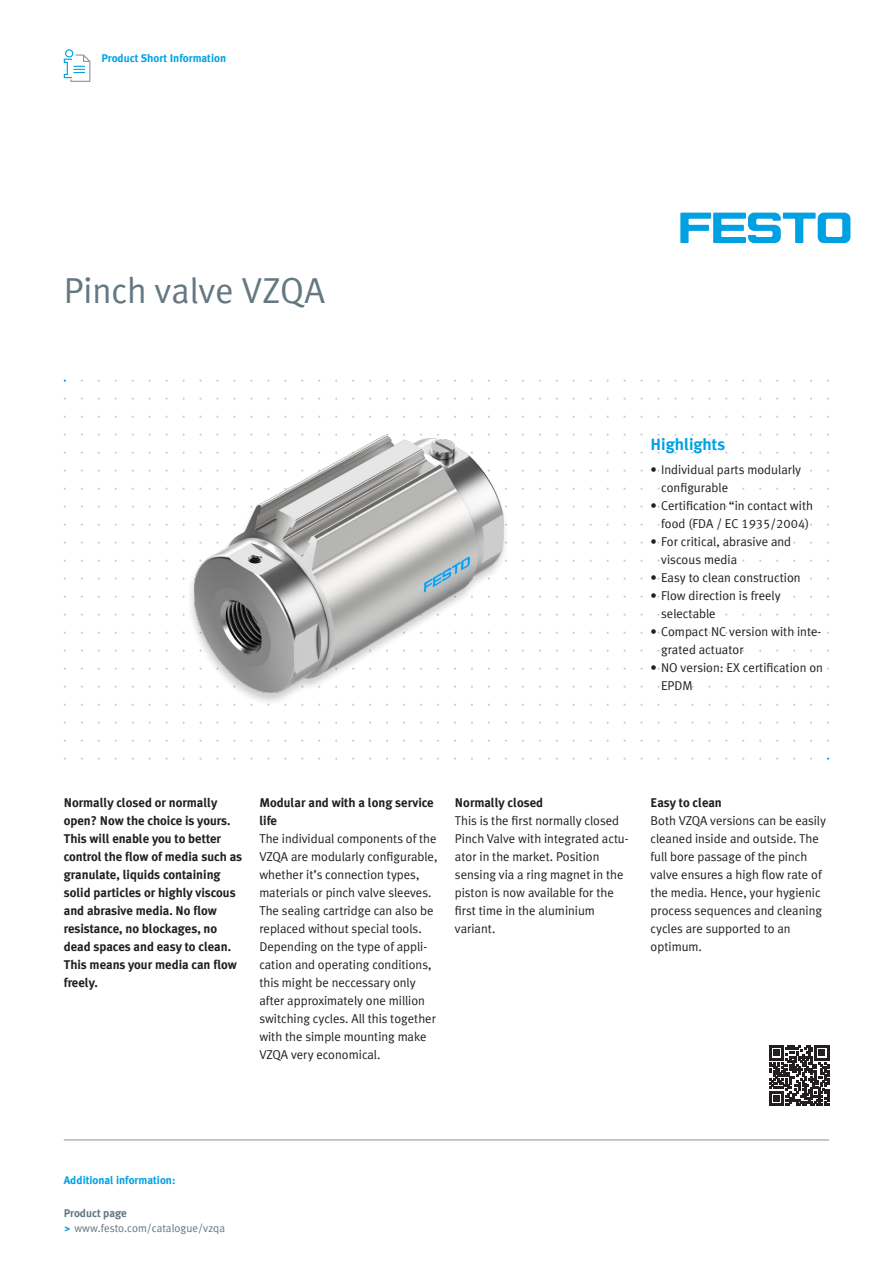
<style>
.page{position:relative;width:893px;height:1263px;background:#fff}
.page>*{position:absolute;margin:0;border:0;box-sizing:border-box;transform-origin:0 0}
.t1{font:36px "Festo";color:#647882}
.t2{font:700 16.5px "Festo";color:#00a1e3}
.t3{font:12.75px/18px "Festo";color:#231f20}
.t4{font:700 12.75px/18px "Festo";color:#231f20}
.t5{font:700 11.25px "Festo";color:#00a1e3}
.t6{font:11.25px/15px "Festo";color:#647882}
.s1{font-weight:700}
.s2{font-weight:700;color:#00a1e3}
</style>
<div class="page">
<hr style="left:64px;top:1140px;width:765px;height:1px;background:#83969f">
<div style="left:65px;top:49px;width:8px;height:9px;border:1px solid #00a1e3;border-radius:50%"></div>
<svg style="left:63px;top:53px;width:28px;height:29px"></svg>
<svg style="left:680px;top:213px;width:170px;height:30px"></svg>
<div style="left:187px;top:435px;width:322px;height:271px;background:#231f20;opacity:.22"></div>
<img style="left:194px;top:435px;width:309px;height:257px">
<svg style="left:769px;top:1046px;width:41px;height:59px"></svg>
<svg style="left:810px;top:1046px;width:19px;height:59px"></svg>
<p class="t5" style="left:101px;top:49px;width:126px">Product Short Information</p>
<h1 class="t1" style="left:64px;top:263px;width:263px">Pinch valve VZQA</h1>
<p class="t2" style="left:650px;top:432px;width:76px">Highlights</p>
<p class="t3" style="left:661px;top:459px;width:142px;text-indent:-11px">• Individual parts modularly configurable</p>
<p class="t3" style="left:650px;top:495px;width:164px;text-align:center">• Certification “in contact with food (FDA / EC 1935/2004)</p>
<p class="t3" style="left:661px;top:531px;width:132px;text-indent:-11px">• For critical, abrasive and viscous media</p>
<p class="t3" style="left:650px;top:567px;width:152px">• Easy to clean construction</p>
<p class="t3" style="left:661px;top:585px;width:121px;text-indent:-11px">• Flow direction is freely selectable</p>
<p class="t3" style="left:661px;top:621px;width:162px;text-indent:-11px">• Compact NC version with inte&shy;grated actuator</p>
<p class="t3" style="left:661px;top:657px;width:163px;text-indent:-11px">• NO version: EX certification on<br>EPDM</p>
<p class="t4" style="left:64px;top:792px;width:180px">Normally closed or normally open? Now the choice is yours.<br>This will enable you to better control the flow of media such as granulate, liquids containing solid particles or highly viscous and abrasive media. No flow resistance, no blockages, no dead spaces and easy to clean.<br>This means your media can flow freely.</p>
<p class="t4" style="left:259px;top:792px;width:176px">Modular and with a long service life</p>
<p class="t3" style="left:259px;top:828px;width:180px">The individual components of the<br>VZQA are modularly configurable, whether it’s connection types, materials or pinch valve sleeves.<br>The sealing cartridge can also be replaced without special tools.<br>Depending on the type of appli&shy;cation and operating conditions, this might be neccessary only after approximately one million switching cycles. All this together with the simple mounting make<br>VZQA very economical.</p>
<p class="t4" style="left:455px;top:792px;width:90px">Normally closed</p>
<p class="t3" style="left:455px;top:810px;width:175px">This is the first normally closed<br>Pinch Valve with integrated actu&shy;ator in the market. Position sensing via a ring magnet in the piston is now available for the first time in the aluminium variant.</p>
<p class="t4" style="left:651px;top:792px;width:73px">Easy to clean</p>
<p class="t3" style="left:651px;top:810px;width:177px">Both VZQA versions can be easily cleaned inside and outside. The full bore passage of the pinch valve ensures a high flow rate of the media. Hence, your hygienic process sequences and cleaning cycles are supported to an optimum.</p>
<p class="t5" style="left:64px;top:1171px;width:113px">Additional information:</p>
<p class="t6" style="left:64px;top:1205px;width:163px"><span class="s1">Product page<br></span><span class="s2">&gt;</span> www.festo.com/catalogue/vzqa</p>
</div>
